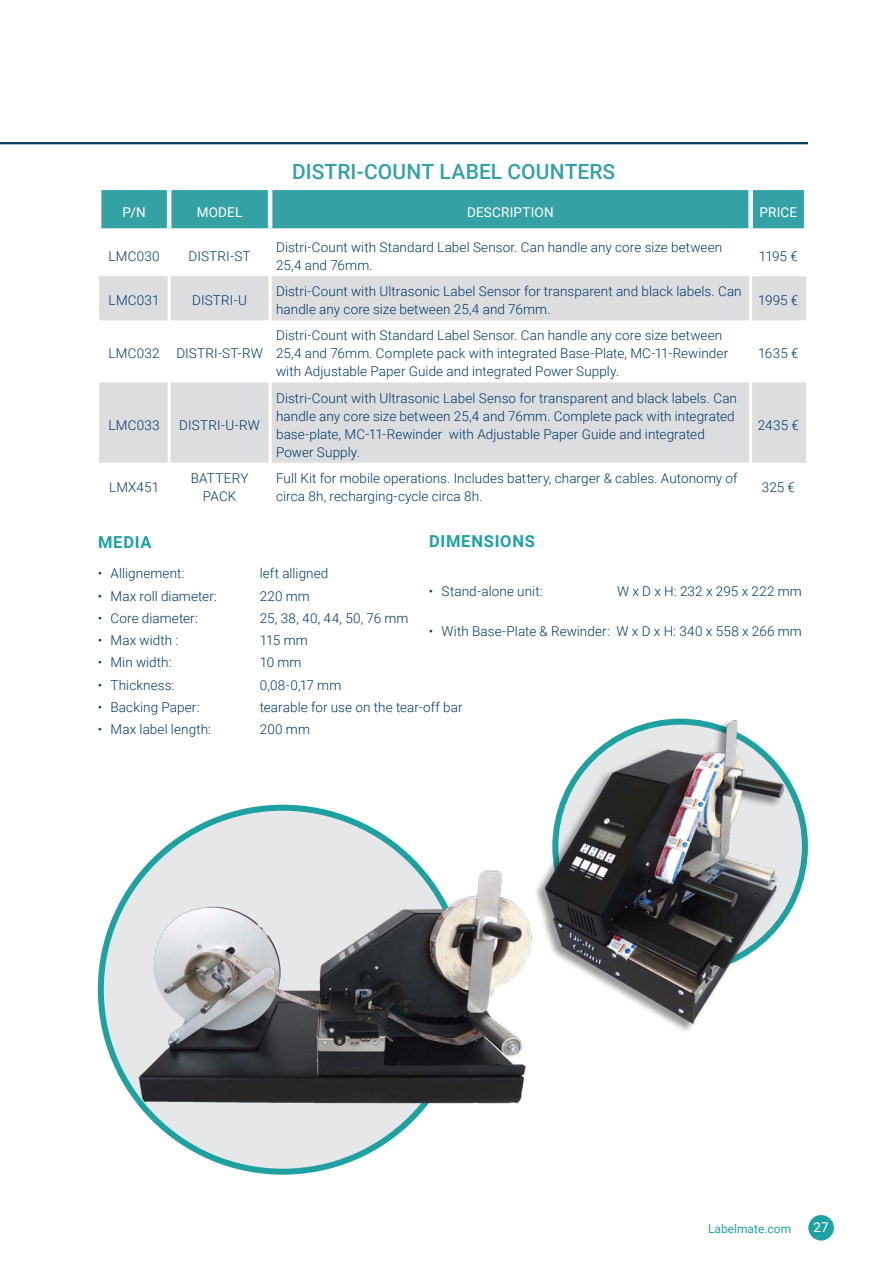
<style>
.page{position:relative;width:893px;height:1263px;background:#fff}
.page>*{position:absolute;margin:0;border:0;box-sizing:border-box;transform-origin:0 0}
.Tussen_Titel_Tabel{font:500 21px "Roboto";color:#34a2a5}
.Optional_subtitle{font:700 16.5px "Roboto";letter-spacing:.045em;color:#1ea2a1}
.Broodtekst{font:300 13.5px/18px "Roboto";letter-spacing:.005em;color:#003863}
.Benefits{font:13.5px "Roboto";letter-spacing:.015em;color:#fff}
.t1{font:12px "Roboto";color:#1ea2a1}
</style>
<div class="page">
<div style="left:808px;top:1215px;width:26px;height:25px;background:#1ea2a1;border-radius:50%"></div>
<hr style="left:0;top:142px;width:808px;height:2px;background:#00395c">
<div style="left:101px;top:808px;width:364px;height:364px;background:#e6e7e9;border-radius:50%"></div>
<img style="left:134px;top:864px;width:392px;height:285px">
<img style="left:461px;top:718px;width:347px;height:320px">
<div style="left:101px;top:190px;width:703px;height:38px;background:#34a2a5"></div>
<svg style="left:99px;top:276px;width:707px;height:187px;fill:#dcdddf"></svg>
<hr style="left:167px;top:190px;width:4px;height:38px;background:#fff">
<hr style="left:268px;top:190px;width:4px;height:38px;background:#fff">
<div style="left:748px;top:190px;width:5px;height:38px;background:#fff"></div>
<hr style="left:168px;top:276px;width:3px;height:44px;background:#fff">
<hr style="left:269px;top:276px;width:3px;height:44px;background:#fff">
<hr style="left:749px;top:276px;width:3px;height:44px;background:#fff">
<hr style="left:168px;top:320px;width:3px;height:62px;background:#fff">
<hr style="left:269px;top:320px;width:3px;height:62px;background:#fff">
<hr style="left:749px;top:320px;width:3px;height:62px;background:#fff">
<hr style="left:168px;top:382px;width:3px;height:81px;background:#fff">
<hr style="left:269px;top:382px;width:3px;height:81px;background:#fff">
<hr style="left:749px;top:382px;width:3px;height:81px;background:#fff">
<p class="Tussen_Titel_Tabel" style="left:292px;top:156px;width:325px">DISTRI-COUNT LABEL COUNTERS</p>
<p class="Benefits" style="left:122px;top:202px;width:25px">P/N</p>
<p class="Benefits" style="left:197px;top:202px;width:47px">MODEL</p>
<p class="Benefits" style="left:467px;top:202px;width:88px">DESCRIPTION</p>
<p class="Benefits" style="left:759px;top:202px;width:39px">PRICE</p>
<p class="Broodtekst" style="left:109px;top:247px;width:53px">LMC030</p>
<p class="Broodtekst" style="left:189px;top:247px;width:64px">DISTRI-ST</p>
<p class="Broodtekst" style="left:276px;top:238px;width:448px">Distri-Count with Standard Label Sensor. Can handle any core size between<br>25,4 and 76mm.</p>
<p class="Broodtekst" style="left:759px;top:247px;width:40px">1195 €</p>
<p class="Broodtekst" style="left:109px;top:291px;width:52px">LMC031</p>
<p class="Broodtekst" style="left:192px;top:291px;width:56px">DISTRI-U</p>
<p class="Broodtekst" style="left:276px;top:282px;width:467px">Distri-Count with Ultrasonic Label Sensor for transparent and black labels. Can handle any core size between 25,4 and 76mm.</p>
<p class="Broodtekst" style="left:758px;top:291px;width:42px">1995 €</p>
<p class="Broodtekst" style="left:109px;top:344px;width:53px">LMC032</p>
<p class="Broodtekst" style="left:176px;top:344px;width:88px">DISTRI-ST-RW</p>
<p class="Broodtekst" style="left:276px;top:326px;width:454px">Distri-Count with Standard Label Sensor. Can handle any core size between<br>25,4 and 76mm. Complete pack with integrated Base-Plate, MC-11-Rewinder with Adjustable Paper Guide and integrated Power Supply.</p>
<p class="Broodtekst" style="left:758px;top:344px;width:42px">1635 €</p>
<p class="Broodtekst" style="left:108px;top:415px;width:53px">LMC033</p>
<p class="Broodtekst" style="left:179px;top:415px;width:82px">DISTRI-U-RW</p>
<p class="Broodtekst" style="left:276px;top:388px;width:462px">Distri-Count with Ultrasonic Label Senso for transparent and black labels. Can handle any core size between 25,4 and 76mm. Complete pack with integrated base-plate, MC-11-Rewinder with Adjustable Paper Guide and integrated Power Supply.</p>
<p class="Broodtekst" style="left:758px;top:415px;width:43px">2435 €</p>
<p class="Broodtekst" style="left:109px;top:477px;width:52px">LMX451</p>
<p class="Broodtekst" style="left:191px;top:468px;width:59px;text-align:center">BATTERY<br>PACK</p>
<p class="Broodtekst" style="left:276px;top:468px;width:463px">Full Kit for mobile operations. Includes battery, charger &amp; cables. Autonomy of circa 8h, recharging-cycle circa 8h.</p>
<p class="Broodtekst" style="left:762px;top:477px;width:35px">325 €</p>
<p class="Optional_subtitle" style="left:429px;top:530px;width:107px">DIMENSIONS</p>
<p class="Broodtekst" style="left:429px;top:582px;width:115px">• Stand-alone unit:</p>
<p class="Broodtekst" style="left:617px;top:582px;width:186px">W x D x H: 232 x 295 x 222 mm</p>
<p class="Broodtekst" style="left:429px;top:622px;width:375px">• With Base-Plate &amp; Rewinder: W x D x H: 340 x 558 x 266 mm</p>
<p class="Optional_subtitle" style="left:98px;top:530px;width:55px">MEDIA</p>
<p class="Broodtekst" style="left:98px;top:564px;width:88px">• Allignement:</p>
<p class="Broodtekst" style="left:260px;top:564px;width:70px">left alligned</p>
<p class="Broodtekst" style="left:98px;top:586px;width:121px">• Max roll diameter:</p>
<p class="Broodtekst" style="left:260px;top:586px;width:52px">220 mm</p>
<p class="Broodtekst" style="left:98px;top:608px;width:102px">• Core diameter:</p>
<p class="Broodtekst" style="left:260px;top:608px;width:150px">25, 38, 40, 44, 50, 76 mm</p>
<p class="Broodtekst" style="left:98px;top:631px;width:82px">• Max width :</p>
<p class="Broodtekst" style="left:260px;top:631px;width:49px">115 mm</p>
<p class="Broodtekst" style="left:98px;top:653px;width:75px">• Min width:</p>
<p class="Broodtekst" style="left:260px;top:653px;width:43px">10 mm</p>
<p class="Broodtekst" style="left:98px;top:675px;width:78px">• Thickness:</p>
<p class="Broodtekst" style="left:260px;top:675px;width:83px">0,08-0,17 mm</p>
<p class="Broodtekst" style="left:98px;top:697px;width:103px">• Backing Paper:</p>
<p class="Broodtekst" style="left:260px;top:697px;width:204px">tearable for use on the tear-off bar</p>
<p class="Broodtekst" style="left:98px;top:720px;width:115px">• Max label length:</p>
<p class="Broodtekst" style="left:260px;top:720px;width:52px">200 mm</p>
<p class="t1" style="left:708px;top:1220px;width:85px">Labelmate.com</p>
<p class="Benefits" style="left:813px;top:1217px;width:17px">27</p>
</div>
